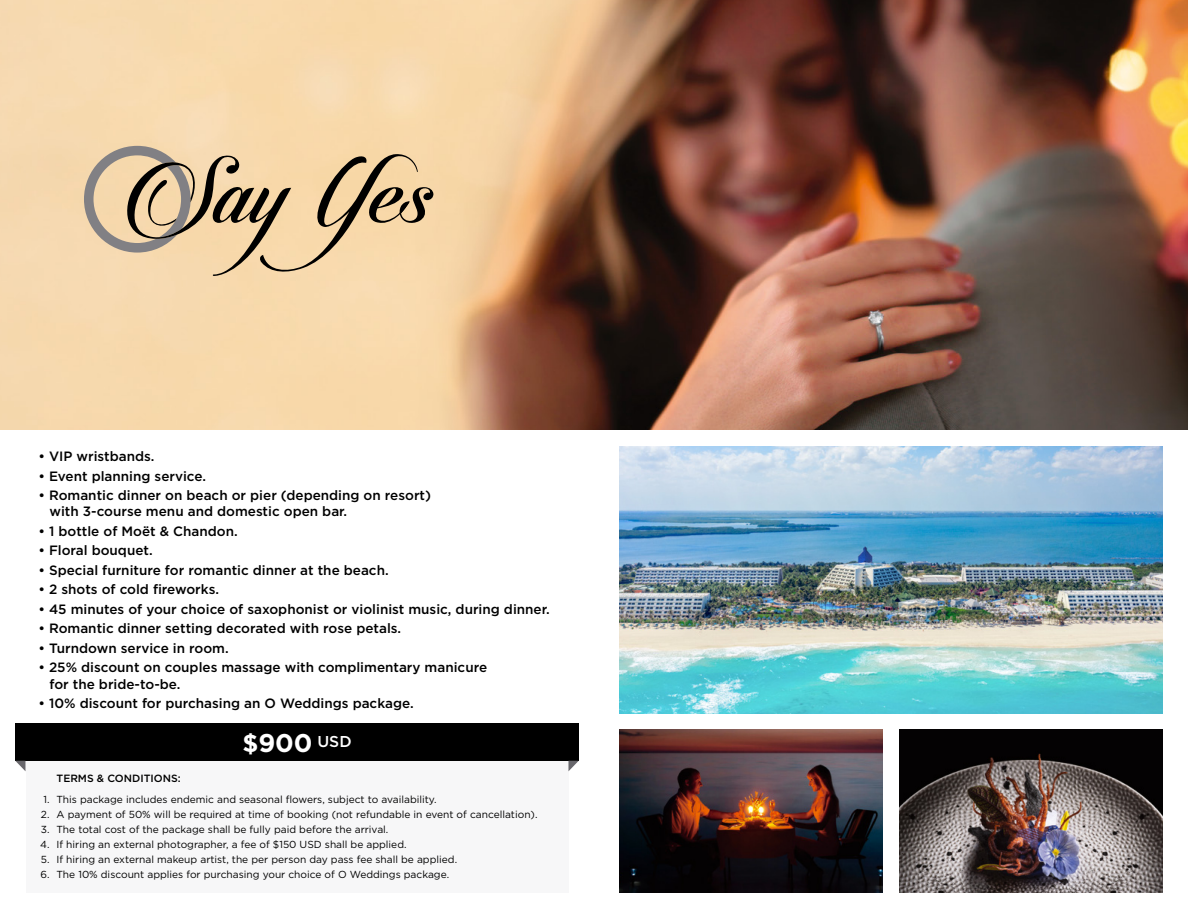
<style>
.page{position:relative;width:1188px;height:918px;background:#fff}
.page>*{position:absolute;margin:0;border:0;box-sizing:border-box;transform-origin:0 0}
.t1{font:700 25.65px "Gotham";color:#fff}
.t2{font:500 13.5px/16.2px "Gotham";color:#000}
.t3{font:500 10.5px "Gotham";color:#000}
.t4{font:10.2px/15px "Gotham";color:#000}
.s1{font-size:24.75px}
</style>
<div class="page">
<div style="left:26px;top:761px;width:542px;height:131px;background:#f7f7f8"></div>
<img style="left:0;top:0;width:1188px;height:429px">
<img style="left:900px;top:729px;width:262px;height:163px">
<img style="left:620px;top:729px;width:262px;height:163px">
<svg style="left:84px;top:146px;width:350px;height:130px;background:#d1b893"></svg>
<div style="left:15px;top:724px;width:564px;height:37px;background:#000"></div>
<svg style="left:568px;top:761px;width:11px;height:10px"></svg>
<svg style="left:15px;top:761px;width:11px;height:10px"></svg>
<img style="left:620px;top:446px;width:542px;height:267px">
<p class="t2" style="left:38px;top:448px;width:118px">• VIP wristbands.</p>
<p class="t2" style="left:38px;top:468px;width:169px">• Event planning service.</p>
<p class="t2" style="left:49px;top:487px;width:383px;text-indent:-11px">• Romantic dinner on beach or pier (depending on resort) with 3-course menu and domestic open bar.</p>
<p class="t2" style="left:38px;top:523px;width:201px">• 1 bottle of Moët &amp; Chandon.</p>
<p class="t2" style="left:38px;top:542px;width:116px">• Floral bouquet.</p>
<p class="t2" style="left:38px;top:562px;width:352px">• Special furniture for romantic dinner at the beach.</p>
<p class="t2" style="left:38px;top:581px;width:182px">• 2 shots of cold fireworks.</p>
<p class="t2" style="left:38px;top:601px;width:513px">• 45 minutes of your choice of saxophonist or violinist music, during dinner.</p>
<p class="t2" style="left:38px;top:620px;width:364px">• Romantic dinner setting decorated with rose petals.</p>
<p class="t2" style="left:38px;top:640px;width:192px">• Turndown service in room.</p>
<p class="t2" style="left:49px;top:659px;width:439px;text-indent:-11px">• 25% discount on couples massage with complimentary manicure for the bride-to-be.</p>
<p class="t2" style="left:38px;top:695px;width:377px">• 10% discount for purchasing an O Weddings package.</p>
<h1 class="t1" style="left:242px;top:726px;width:111px"><span class="s1">$</span>900 <sup>USD</sup></h1>
<p class="t4" style="left:40px;top:792px;width:11px;text-align:center">1.<br>2.<br>3.<br>4.<br>5.<br>6.</p>
<p class="t3" style="left:57px;top:772px;width:126px">TERMS &amp; CONDITIONS:</p>
<p class="t4" style="left:57px;top:792px;width:483px">This package includes endemic and seasonal flowers, subject to availability.<br>A payment of 50% will be required at time of booking (not refundable in event of cancellation).<br>The total cost of the package shall be fully paid before the arrival.<br>If hiring an external photographer, a fee of $150 USD shall be applied.<br>If hiring an external makeup artist, the per person day pass fee shall be applied.<br>The 10% discount applies for purchasing your choice of O Weddings package.</p>
</div>
